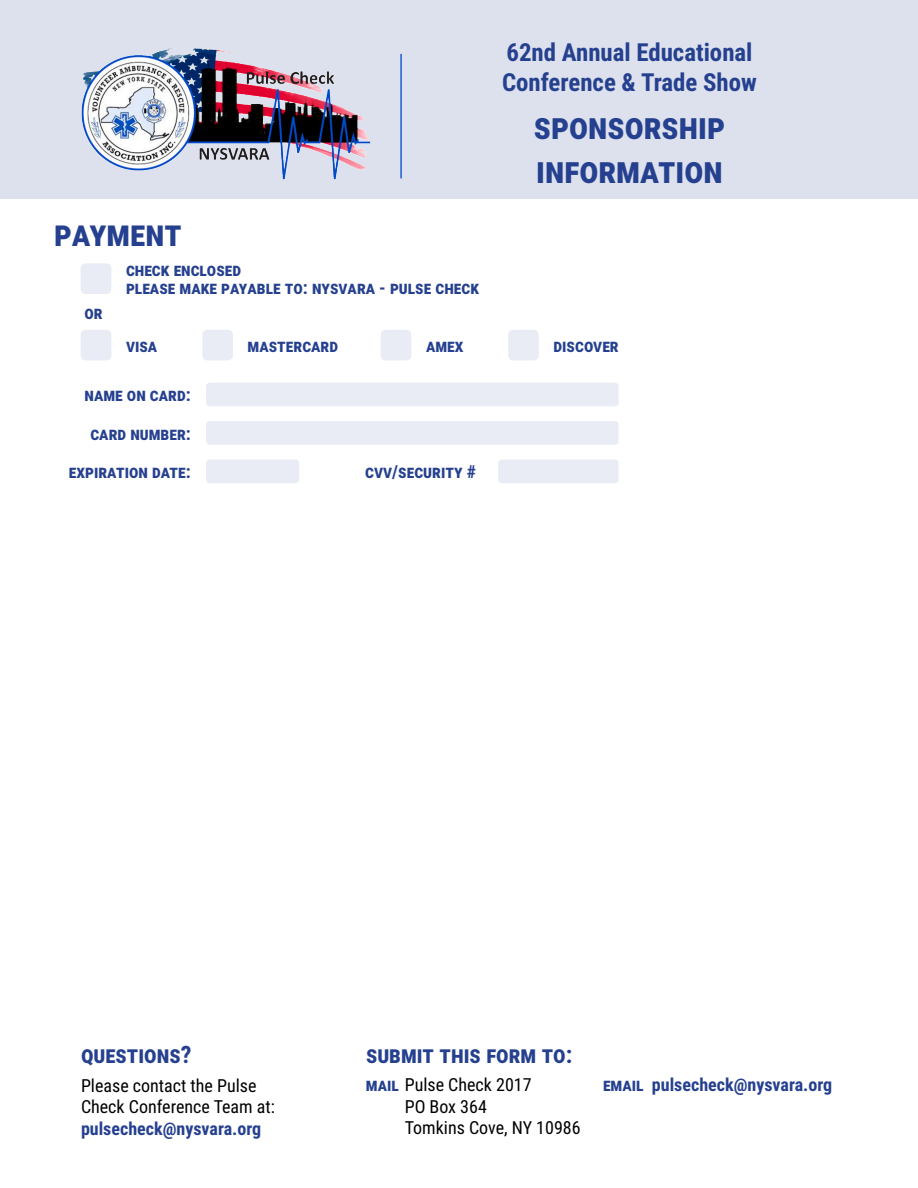
<style>
.page{position:relative;width:918px;height:1188px;background:#fff}
.page>*{position:absolute;margin:0;border:0;box-sizing:border-box;transform-origin:0 0}
.t1{font:700 36.6px/43.8px "Roboto Condensed";color:#25408f}
.t2{font:700 36px "Roboto Condensed";color:#25408f}
.t3{font:700 24.9px/29.8px "Roboto Condensed";color:#25408f}
.t4{font:700 24px "Roboto Condensed";color:#25408f}
.t5{font:700 18px/18px "Roboto Condensed";color:#25408f}
.t6{font:18px/21.6px "Roboto Condensed";color:#000}
.s1{font-weight:700;color:#25408f}
</style>
<div class="page">
<div style="left:0;top:0;width:918px;height:199px;background:#dce1ed"></div>
<hr style="left:400px;top:54px;width:2px;height:124px;background:#3e73d2">
<img style="left:81px;top:48px;width:290px;height:131px">
<div style="left:206px;top:383px;width:413px;height:23px;background:#e9ecf4;border-radius:4px"></div>
<div style="left:206px;top:459px;width:93px;height:24px;background:#e9ecf4;border-radius:4px"></div>
<div style="left:206px;top:421px;width:413px;height:24px;background:#e9ecf4;border-radius:4px"></div>
<div style="left:498px;top:459px;width:121px;height:24px;background:#e9ecf4;border-radius:4px"></div>
<div style="left:81px;top:263px;width:30px;height:31px;background:#e9ecf4;border-radius:5px"></div>
<div style="left:81px;top:330px;width:30px;height:30px;background:#e9ecf4;border-radius:5px"></div>
<div style="left:202px;top:330px;width:31px;height:30px;background:#e9ecf4;border-radius:5px"></div>
<div style="left:381px;top:330px;width:30px;height:30px;background:#e9ecf4;border-radius:5px"></div>
<div style="left:508px;top:330px;width:31px;height:30px;background:#e9ecf4;border-radius:5px"></div>
<h2 class="t2" style="left:54px;top:208px;width:129px">payment</h2>
<p class="t5" style="left:85px;top:303px;width:20px">or</p>
<p class="t5" style="left:126px;top:260px;width:196px">Check enclosed<br>please make payable to: NYSVARA</p>
<p class="t5" style="left:379px;top:278px;width:101px">- pulse check</p>
<h3 class="t3" style="left:502px;top:37px;width:256px">62nd Annual Educational<br>Conference &amp; Trade Show</h3>
<h1 class="t1" style="left:534px;top:103px;width:193px">sponsorship information</h1>
<p class="t5" style="left:126px;top:336px;width:33px">visa</p>
<p class="t5" style="left:248px;top:336px;width:92px">mastercard</p>
<p class="t5" style="left:426px;top:336px;width:39px">amex</p>
<p class="t5" style="left:554px;top:336px;width:67px">discover</p>
<p class="t5" style="left:85px;top:385px;width:108px">Name on Card:</p>
<p class="t5" style="left:90px;top:424px;width:102px">Card number:</p>
<p class="t5" style="left:69px;top:462px;width:123px">expiration date:</p>
<p class="t5" style="left:365px;top:462px;width:112px">cvv/security #</p>
<h3 class="t4" style="left:81px;top:1038px;width:112px">Questions?</h3>
<h3 class="t4" style="left:366px;top:1038px;width:208px">submit this form to:</h3>
<p class="t6" style="left:81px;top:1074px;width:196px">Please contact the Pulse<br>Check Conference Team at:</p>
<p class="t5" style="left:81px;top:1119px;width:182px">pulsecheck@nysvara.org</p>
<p class="t6" style="left:366px;top:1073px;width:167px"><span class="s1">mail</span> Pulse Check 2017</p>
<p class="t5" style="left:652px;top:1075px;width:182px">pulsecheck@nysvara.org</p>
<p class="t6" style="left:405px;top:1095px;width:178px">PO Box 364<br>Tomkins Cove, NY 10986</p>
<p class="t5" style="left:603px;top:1075px;width:42px">email</p>
</div>
